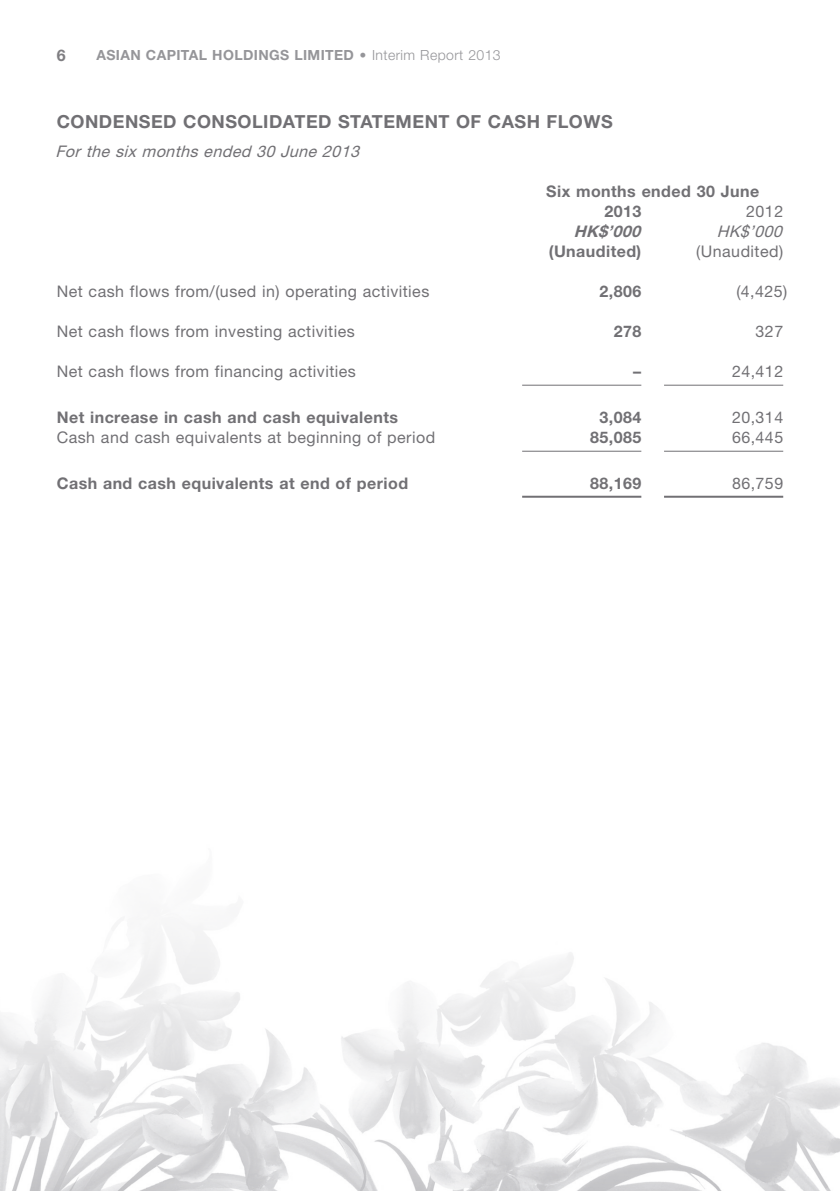
<style>
.page{position:relative;width:840px;height:1191px;background:#fff}
.page>*{position:absolute;margin:0;border:0;box-sizing:border-box;transform-origin:0 0}
.t1{font:700 18px "Helvetica Neue LT Std";letter-spacing:.03em;color:#717074}
.t2{font:16px "Helvetica Neue LT Std";letter-spacing:.03em;color:#717074}
.t3{font:700 16px/20px "Helvetica Neue LT Std";letter-spacing:.03em;color:#717074}
.t4{font:italic 16px "Helvetica Neue LT Std";color:#717074}
.t5{font:italic 700 16px "Helvetica Neue LT Std";color:#717074}
.t6{font:700 14px "Helvetica Neue LT Std";letter-spacing:.03em;color:#8a8a8e}
.s1{font-family:"Frutiger LT Std";font-weight:900}
.s2{font-weight:300}
</style>
<div class="page">
<img style="left:0;top:384px;width:839px;height:807px">
<hr style="left:522px;top:385px;width:119px;height:1px;background:#717074">
<hr style="left:663px;top:385px;width:119px;height:1px;background:#717074">
<hr style="left:522px;top:451px;width:119px;height:1px;background:#717074">
<hr style="left:663px;top:451px;width:119px;height:1px;background:#717074">
<hr style="left:522px;top:496px;width:119px;height:2px;background:#717074">
<hr style="left:663px;top:496px;width:119px;height:2px;background:#717074">
<p class="t3" style="left:57px;top:44px;width:10px">6</p>
<p class="t6" style="left:96px;top:47px;width:405px">ASIAN CAPITAL HOLDINGS LIMITED <span class="s1">•</span> <span class="s2">Interim Report 2013</span></p>
<p class="t1" style="left:57px;top:111px;width:557px">CONDENSED CONSOLIDATED STATEMENT OF CASH FLOWS</p>
<p class="t4" style="left:55px;top:142px;width:310px">Forthe six monthsended 30 June 2013</p>
<p class="t3" style="left:604px;top:181px;width:156px;text-indent:-58px">Six months ended 30 June<br>2013</p>
<p class="t2" style="left:745px;top:202px;width:38px">2012</p>
<p class="t5" style="left:573px;top:221px;width:73px">HK$’000</p>
<p class="t4" style="left:716px;top:222px;width:71px">HK$’000</p>
<p class="t3" style="left:548px;top:241px;width:94px">(Unaudited)</p>
<p class="t2" style="left:696px;top:242px;width:88px">(Unaudited)</p>
<p class="t2" style="left:57px;top:282px;width:374px">Net cash flows from/(used in) operating activities</p>
<p class="t3" style="left:599px;top:281px;width:43px">2,806</p>
<p class="t2" style="left:736px;top:282px;width:53px">(4,425)</p>
<p class="t2" style="left:57px;top:322px;width:299px">Net cash flows from investing activities</p>
<p class="t3" style="left:613px;top:321px;width:29px">278</p>
<p class="t2" style="left:755px;top:322px;width:29px">327</p>
<p class="t2" style="left:57px;top:362px;width:300px">Net cash flows from financing activities</p>
<p class="t3" style="left:633px;top:361px;width:9px">–</p>
<p class="t2" style="left:731px;top:362px;width:53px">24,412</p>
<p class="t3" style="left:57px;top:407px;width:342px">Net increase in cash and cash equivalents</p>
<p class="t3" style="left:599px;top:407px;width:43px">3,084</p>
<p class="t2" style="left:731px;top:408px;width:53px">20,314</p>
<p class="t2" style="left:57px;top:428px;width:380px">Cash and cash equivalents at beginning of period</p>
<p class="t3" style="left:589px;top:427px;width:53px">85,085</p>
<p class="t2" style="left:731px;top:428px;width:53px">66,445</p>
<p class="t3" style="left:57px;top:473px;width:352px">Cash and cash equivalents at end of period</p>
<p class="t3" style="left:589px;top:473px;width:53px">88,169</p>
<p class="t2" style="left:731px;top:474px;width:53px">86,759</p>
</div>
